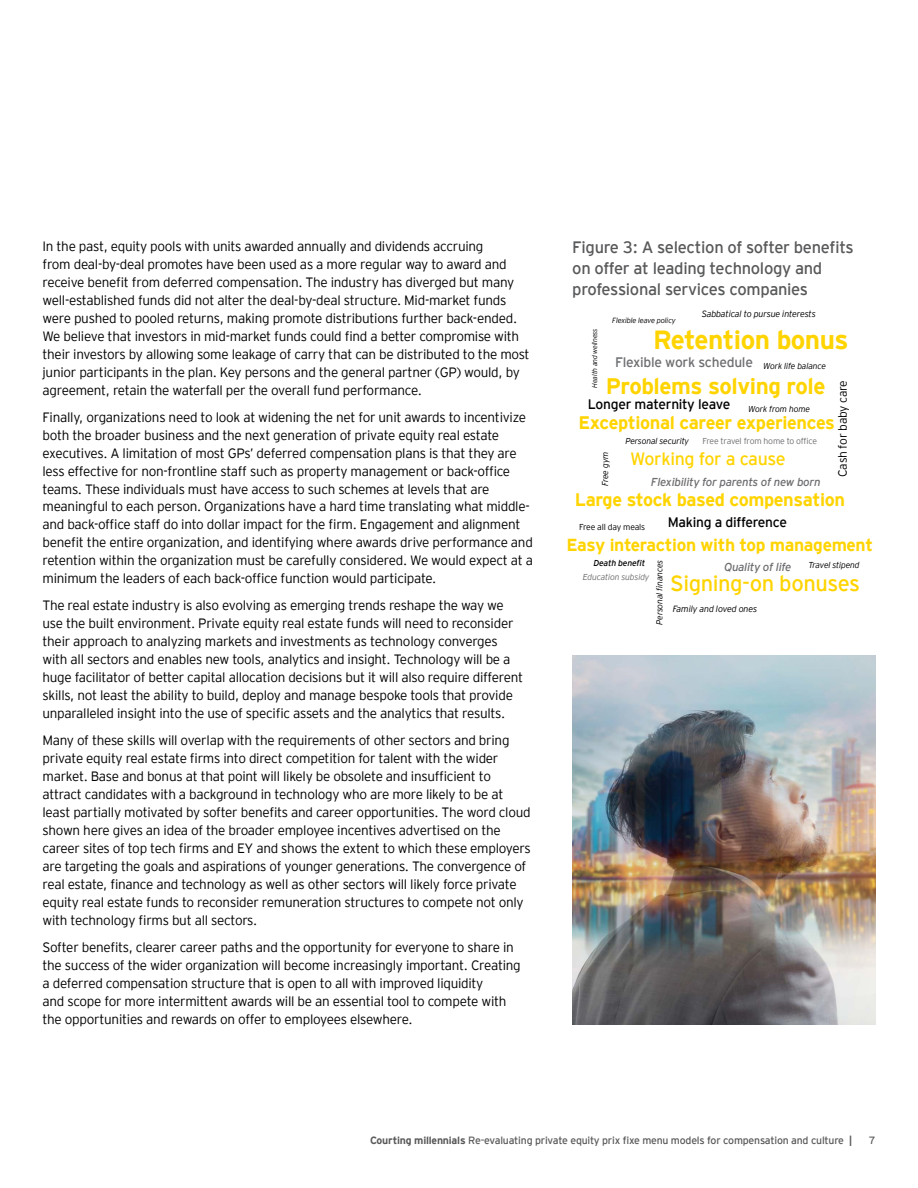
<style>
.page{position:relative;width:918px;height:1188px;background:#fff}
.page>*{position:absolute;margin:0;border:0;box-sizing:border-box;transform-origin:0 0}
.t1{font:700 26.25px "EY Interstate";letter-spacing:-.02em;color:#ffd400}
.t2{font:700 22.5px "EY Interstate";letter-spacing:-.02em;color:#ffd400}
.t3{font:21.9px "EY Interstate";letter-spacing:-.02em;color:#ffd400}
.t4{font:700 18.15px "EY Interstate";letter-spacing:-.02em;color:#ffd400}
.t5{font:17.85px "EY Interstate";letter-spacing:-.02em;color:#ffd400}
.t6{font:700 17.4px "EY Interstate";letter-spacing:-.02em;color:#ffd400}
.t7{font:16.5px/21px "EY Interstate";letter-spacing:-.02em;color:#58595b}
.t8{font:13.8px "EY Interstate";letter-spacing:-.02em;color:#000}
.t9{font:13.8px "EY Interstate";letter-spacing:-.02em;color:#6d6e71}
.t10{font:300 13.5px/18px "EY Interstate";letter-spacing:-.02em;color:#000}
.t11{font:300 12px "EY Interstate";letter-spacing:-.03em;color:#000}
.t12{font:italic 11.55px "EY Interstate";letter-spacing:-.02em;color:#6d6e71}
.t13{font:10.5px "EY Interstate";letter-spacing:-.02em;color:#58595b}
.t14{font:italic 300 9px "EY Interstate";letter-spacing:-.02em;color:#000}
.t15{font:italic 300 8.55px "EY Interstate";letter-spacing:-.02em;color:#000}
.t16{font:300 8.55px "EY Interstate";letter-spacing:-.035em;color:#6d6e71}
.t17{font:italic 300 8.55px "EY Interstate";letter-spacing:-.02em;color:#6d6e71}
.t18{font:300 8.55px "EY Interstate";letter-spacing:-.02em;color:#000}
.t19{font:italic 8.55px "EY Interstate";letter-spacing:-.02em;color:#000}
.t20{font:italic 300 7.5px "EY Interstate";letter-spacing:-.02em;color:#000}
.t21{font:italic 300 7.05px "EY Interstate";letter-spacing:-.02em;color:#000}
.s1{font-weight:700}
</style>
<div class="page">
<img style="left:572px;top:656px;width:303px;height:369px">
<p class="t10" style="left:43px;top:236px;width:489px">In the past, equity pools with units awarded annually and dividends accruing<br>from deal-by-deal promotes have been used as a more regular way to award and receive benefit from deferred compensation. The industry has diverged but many well-established funds did not alter the deal-by-deal structure. Mid-market funds were pushed to pooled returns, making promote distributions further back-ended.<br>We believe that investors in mid-market funds could find a better compromise with their investors by allowing some leakage of carry that can be distributed to the most junior participants in the plan. Key persons and the general partner (GP) would, by agreement, retain the waterfall per the overall fund performance.</p>
<p class="t10" style="left:43px;top:407px;width:492px">Finally, organizations need to look at widening the net for unit awards to incentivize both the broader business and the next generation of private equity real estate executives. A limitation of most GPs’ deferred compensation plans is that they are less effective for non-frontline staff such as property management or back-office teams. These individuals must have access to such schemes at levels that are meaningful to each person. Organizations have a hard time translating what middle&shy;and back-office staff do into dollar impact for the firm. Engagement and alignment benefit the entire organization, and identifying where awards drive performance and retention within the organization must be carefully considered. We would expect at a minimum the leaders of each back-office function would participate.</p>
<p class="t10" style="left:43px;top:596px;width:482px">The real estate industry is also evolving as emerging trends reshape the way we use the built environment. Private equity real estate funds will need to reconsider their approach to analyzing markets and investments as technology converges with all sectors and enables new tools, analytics and insight. Technology will be a huge facilitator of better capital allocation decisions but it will also require different skills, not least the ability to build, deploy and manage bespoke tools that provide unparalleled insight into the use of specific assets and the analytics that results.</p>
<p class="t10" style="left:43px;top:731px;width:490px">Many of these skills will overlap with the requirements of other sectors and bring private equity real estate firms into direct competition for talent with the wider market. Base and bonus at that point will likely be obsolete and insufficient to attract candidates with a background in technology who are more likely to be at least partially motivated by softer benefits and career opportunities. The word cloud shown here gives an idea of the broader employee incentives advertised on the career sites of top tech firms and EY and shows the extent to which these employers are targeting the goals and aspirations of younger generations. The convergence of real estate, finance and technology as well as other sectors will likely force private equity real estate funds to reconsider remuneration structures to compete not only with technology firms but all sectors.</p>
<p class="t10" style="left:43px;top:938px;width:480px">Softer benefits, clearer career paths and the opportunity for everyone to share in the success of the wider organization will become increasingly important. Creating a deferred compensation structure that is open to all with improved liquidity<br>and scope for more intermittent awards will be an essential tool to compete with the opportunities and rewards on offer to employees elsewhere.</p>
<p class="t7" style="left:572px;top:236px;width:283px">Figure 3: A selection of softer benefits on offer at leading technology and professional services companies</p>
<p class="t20" style="left:612px;top:315px;width:65px">Flexible leave policy</p>
<p class="t14" style="left:702px;top:308px;width:116px">Sabbatical to pursue interests</p>
<p class="t21" style="left:590px;top:388px;width:61px;rotate:-90deg">Health and wellness</p>
<h1 class="t1" style="left:653px;top:321px;width:197px">Retention bonus</h1>
<p class="t9" style="left:615px;top:352px;width:139px">Flexible work schedule</p>
<p class="t15" style="left:763px;top:360px;width:64px">Work life balance</p>
<h2 class="t2" style="left:606px;top:370px;width:221px">Problems solving role</h2>
<p class="t11" style="left:834px;top:477px;width:98px;rotate:-90deg">Cash for baby care</p>
<p class="t8" style="left:588px;top:394px;width:144px">Longer maternity leave</p>
<p class="t15" style="left:748px;top:403px;width:63px">Work from home</p>
<h3 class="t4" style="left:578px;top:410px;width:258px">Exceptional career experiences</h3>
<p class="t16" style="left:703px;top:435px;width:116px">Free travel from home to office</p>
<p class="t15" style="left:625px;top:435px;width:65px">Personal security</p>
<h3 class="t5" style="left:630px;top:446px;width:157px">Working for a cause</h3>
<p class="t15" style="left:599px;top:486px;width:36px;rotate:-90deg">Free gym</p>
<p class="t12" style="left:651px;top:474px;width:171px">Flexibility for parents of new born</p>
<h3 class="t4" style="left:575px;top:486px;width:272px">Large stock based compensation</h3>
<p class="t8" style="left:668px;top:512px;width:121px">Making a difference</p>
<p class="t18" style="left:579px;top:521px;width:68px">Free all day meals</p>
<p class="t19" style="left:594px;top:557px;width:53px">Death benefit</p>
<p class="t17" style="left:583px;top:571px;width:68px">Education subsidy</p>
<p class="t6" style="left:567px;top:532px;width:308px">Easy interaction with top management</p>
<p class="t15" style="left:653px;top:625px;width:67px;rotate:-90deg">Personal finances</p>
<p class="t15" style="left:808px;top:559px;width:53px">Travel stipend</p>
<p class="t12" style="left:724px;top:558px;width:69px">Quality of life</p>
<h3 class="t3" style="left:670px;top:567px;width:191px">Signing-on bonuses</h3>
<p class="t14" style="left:673px;top:603px;width:86px">Family and loved ones</p>
<p class="t13" style="left:370px;top:1133px;width:484px"><span class="s1">Courting millennials</span> Re-evaluating private equity prix fixe menu models for compensation and culture <span class="s1">|</span></p>
<p class="t13" style="left:869px;top:1133px;width:8px">7</p>
</div>
